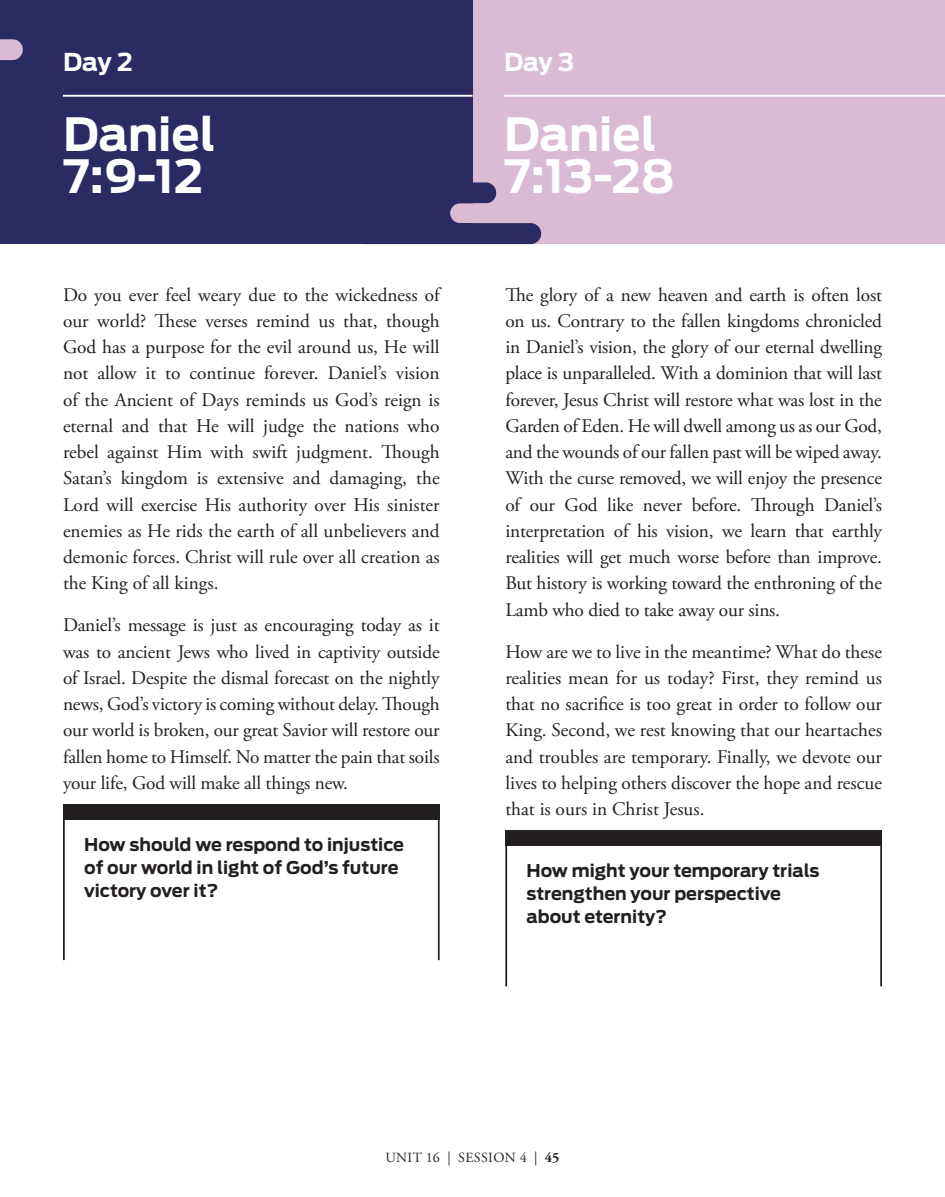
<style>
.page{position:relative;width:945px;height:1197px;background:#fff}
.page>*{position:absolute;margin:0;border:0;box-sizing:border-box;transform-origin:0 0}
.header_largest_left{font:700 45.5px/42px "Antenna";color:#fff}
.header_smallest_left{font:700 24.5px "Antenna";letter-spacing:-.01em;color:#fff}
.body_devo{font:19.25px/26.2px "Adobe Garamond Pro";letter-spacing:-.01em;color:#231f20;text-align:justify}
.question_devos{font:700 17.5px/22.8px "Antenna";color:#231f20}
.t1{font:14px "Adobe Garamond Pro";letter-spacing:.025em;color:#231f20}
.s1{font-weight:700}
</style>
<div class="page">
<div style="left:473px;top:0;width:472px;height:244px;background:#dabbd3"></div>
<div style="left:309px;top:182px;width:187px;height:21px;background:#2b2b64;border-radius:10px"></div>
<div style="left:0;top:0;width:473px;height:244px;background:#2b2b64"></div>
<svg style="left:0;top:39px;width:23px;height:22px"></svg>
<div style="left:450px;top:203px;width:67px;height:20px;background:#dabbd3;border-radius:10px"></div>
<div style="left:354px;top:223px;width:187px;height:21px;background:#2b2b64;border-radius:10px"></div>
<div style="left:64px;top:804px;width:376px;height:15px;background:#231f20"></div>
<hr style="left:63px;top:804px;width:2px;height:156px;background:#231f20">
<hr style="left:438px;top:804px;width:2px;height:156px;background:#231f20">
<hr style="left:63px;top:95px;width:409px;height:2px;background:#fff">
<div style="left:506px;top:831px;width:376px;height:15px;background:#231f20"></div>
<hr style="left:505px;top:831px;width:2px;height:155px;background:#231f20">
<hr style="left:880px;top:831px;width:2px;height:155px;background:#231f20">
<hr style="left:504px;top:95px;width:441px;height:2px;background:#fff">
<p class="header_smallest_left" style="left:63px;top:48px;width:71px">Day 2</p>
<p class="header_largest_left" style="left:63px;top:114px;width:154px">Daniel<br>7:9-12</p>
<p class="body_devo" style="left:63px;top:282px;width:378px">Do you ever feel weary due to the wickedness of our world? These verses remind us that, though God has a purpose for the evil around us, He will not allow it to continue forever. Daniel’s vision of the Ancient of Days reminds us God’s reign is eternal and that He will judge the nations who rebel against Him with swift judgment. Though Satan’s kingdom is extensive and damaging, the Lord will exercise His authority over His sinister enemies as He rids the earth of all unbelievers and demonic forces. Christ will rule over all creation as the King of all kings.</p>
<p class="body_devo" style="left:63px;top:613px;width:378px">Daniel’s message is just as encouraging today as it was to ancient Jews who lived in captivity outside of Israel. Despite the dismal forecast on the nightly news, God’s victory is coming without delay. Though our world is broken, our great Savior will restore our fallen home to Himself. No matter the pain that soils your life, God will make all things new.</p>
<p class="question_devos" style="left:84px;top:833px;width:322px">How should we respond to injustice of our world in light of God’s future victory over it?</p>
<p class="header_smallest_left" style="left:504px;top:48px;width:72px">Day 3</p>
<p class="header_largest_left" style="left:504px;top:114px;width:172px">Daniel<br>7:13-28</p>
<p class="body_devo" style="left:505px;top:282px;width:378px">The glory of a new heaven and earth is often lost on us. Contrary to the fallen kingdoms chronicled in Daniel’s vision, the glory of our eternal dwelling place is unparalleled. With a dominion that will last forever, Jesus Christ will restore what was lost in the Garden of Eden. He will dwell among us as our God, and the wounds of our fallen past will be wiped away.<br>With the curse removed, we will enjoy the presence of our God like never before. Through Daniel’s interpretation of his vision, we learn that earthly realities will get much worse before than improve.<br>But history is working toward the enthroning of the Lamb who died to take away our sins.</p>
<p class="body_devo" style="left:505px;top:639px;width:378px">How are we to live in the meantime? What do these realities mean for us today? First, they remind us that no sacrifice is too great in order to follow our King. Second, we rest knowing that our heartaches and troubles are temporary. Finally, we devote our lives to helping others discover the hope and rescue that is ours in Christ Jesus.</p>
<p class="question_devos" style="left:526px;top:860px;width:295px">How might your temporary trials strengthen your perspective about eternity?</p>
<p class="t1" style="left:386px;top:1150px;width:176px">UNIT 16 | SESSION 4 | <span class="s1">45</span></p>
</div>
